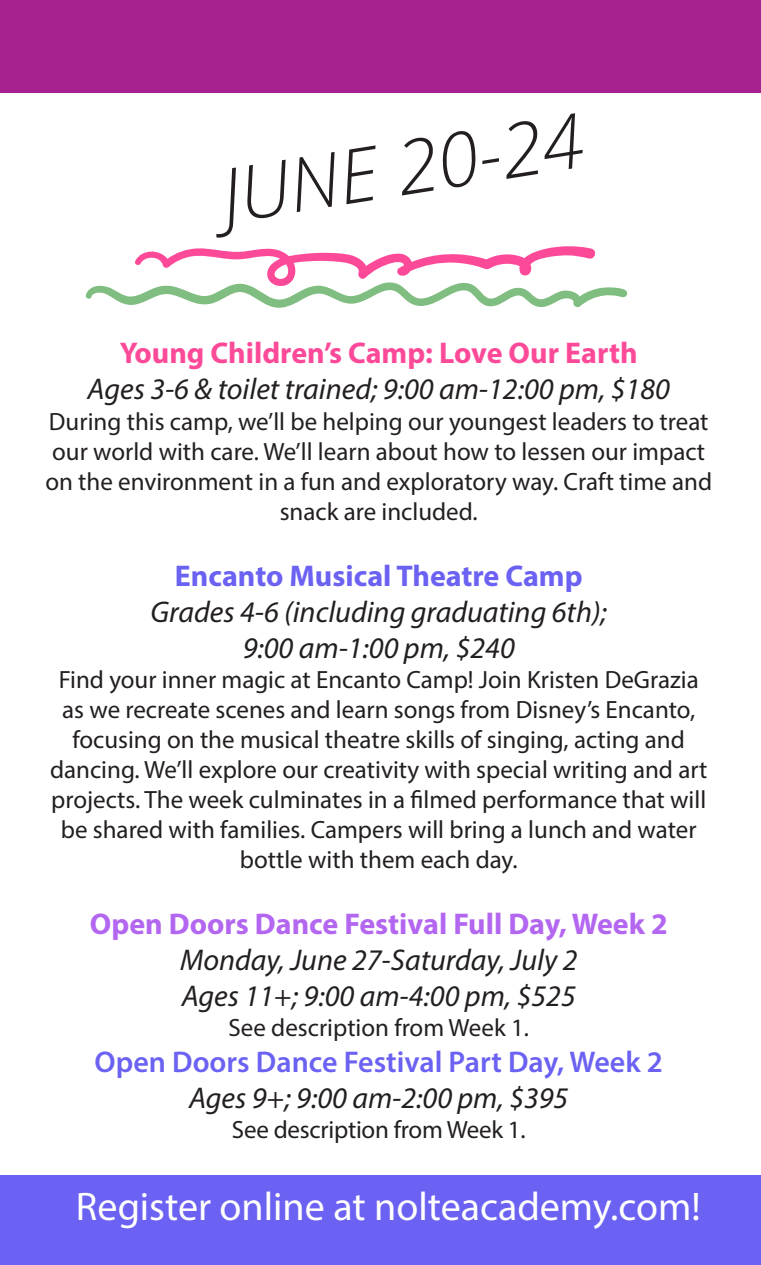
<style>
.page{position:relative;width:761px;height:1265px;background:#fff}
.page>*{position:absolute;margin:0;border:0;box-sizing:border-box;transform-origin:0 0}
.t1{font:italic 300 75px "Open Sans";color:#231f20}
.t2{font:40px "Myriad Pro";color:#fff}
.t3{font:italic 30px "Myriad Pro";color:#231f20}
.t4{font:600 30px/36px "Myriad Pro";color:#6b61f2;text-align:center}
.t5{font:700 30px "Myriad Pro";color:#b366f0}
.t6{font:700 30px "Myriad Pro";color:#fc4a99}
.t7{font:700 30px "Myriad Pro";color:#6b61f2}
.t8{font:25px/30px "Myriad Pro";color:#231f20;text-align:center}
.s1{font-weight:400;font-style:italic;color:#231f20}
</style>
<div class="page">
<svg style="left:85px;top:246px;width:543px;height:62px"></svg>
<div style="left:0;top:1174px;width:761px;height:90px;background:#6b61f2"></div>
<div style="left:0;top:0;width:761px;height:93px;background:#a7228e"></div>
<p class="t1" style="left:214px;top:145px;width:366px;rotate:-9deg">JUNE 20-24</p>
<p class="t6" style="left:120px;top:334px;width:519px">Young Children’s Camp: Love Our Earth</p>
<p class="t3" style="left:88px;top:371px;width:584px">Ages 3-6 &amp; toilet trained; 9:00 am-12:00 pm, $180</p>
<p class="t8" style="left:45px;top:405px;width:668px">During this camp, we’ll be helping our youngest leaders to treat our world with care. We’ll learn about how to lessen our impact on the environment in a fun and exploratory way. Craft time and snack are included.</p>
<p class="t7" style="left:175px;top:556px;width:409px">Encanto Musical Theatre Camp</p>
<p class="t3" style="left:151px;top:593px;width:458px">Grades 4-6 (including graduating 6th);</p>
<p class="t3" style="left:243px;top:629px;width:274px">9:00 am-1:00 pm, $240</p>
<p class="t8" style="left:59px;top:663px;width:641px">Find your inner magic at Encanto Camp! Join Kristen DeGrazia</p>
<p class="t8" style="left:50px;top:693px;width:659px">as we recreate scenes and learn songs from Disney’s Encanto, focusing on the musical theatre skills of singing, acting and dancing. We’ll explore our creativity with special writing and art projects. The week culminates in a filmed performance that will be shared with families. Campers will bring a lunch and water bottle with them each day.</p>
<p class="t5" style="left:90px;top:904px;width:579px">Open Doors Dance Festival Full Day, Week 2</p>
<p class="t3" style="left:180px;top:941px;width:399px">Monday, June 27-Saturday, July 2</p>
<p class="t3" style="left:182px;top:977px;width:395px">Ages 11+; 9:00 am-4:00 pm, $525</p>
<p class="t8" style="left:228px;top:1011px;width:302px">See description from Week 1.</p>
<p class="t4" style="left:95px;top:1042px;width:570px">Open Doors Dance Festival Part Day, Week 2<br><span class="s1">Ages 9+; 9:00 am-2:00 pm, $395</span></p>
<p class="t8" style="left:232px;top:1113px;width:295px">See description from Week 1.</p>
<p class="t2" style="left:76px;top:1181px;width:626px">Register online at nolteacademy.com!</p>
</div>
